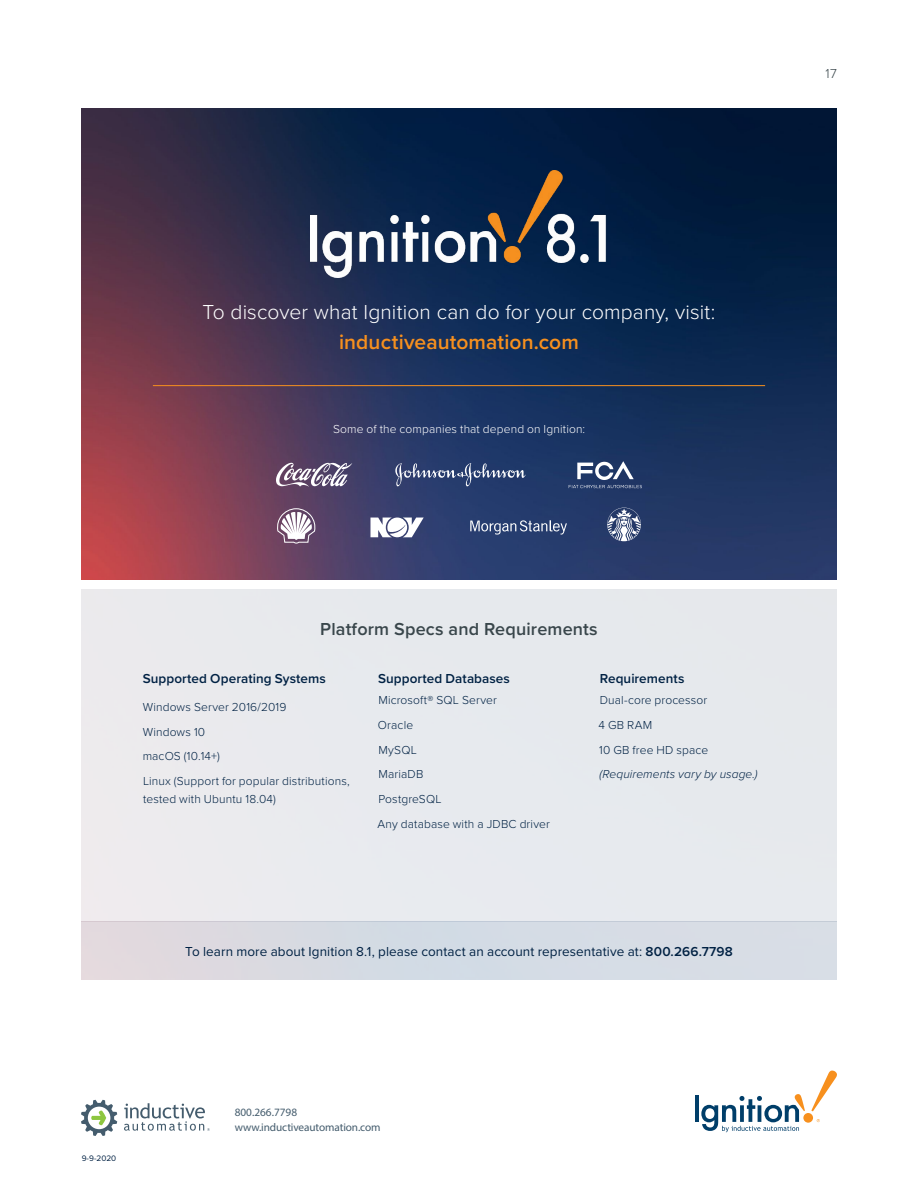
<style>
.page{position:relative;width:918px;height:1188px;background:#fff}
.page>*{position:absolute;margin:0;border:0;box-sizing:border-box;transform-origin:0 0}
.t1{font:300 21px "Proxima Nova";letter-spacing:.005em;color:#fff}
.t2{font:600 21px "Proxima Nova";letter-spacing:.01em;color:#f7901e}
.t3{font:600 18px "Proxima Nova";letter-spacing:.01em;color:#39464b}
.t4{font:13.5px "Proxima Nova";letter-spacing:.005em;color:#002143}
.t5{font:600 13.5px "Proxima Nova";letter-spacing:.005em;color:#002143}
.t6{font:300 13.5px "Proxima Nova";color:#39464b}
.t7{font:300 12px/24.8px "Proxima Nova";letter-spacing:.01em;color:#002143}
.t8{font:300 12px "Proxima Nova";letter-spacing:.01em;color:#fff}
.t9{font:italic 300 12px "Proxima Nova";letter-spacing:.005em;color:#002143}
.t10{font:11.25px/14.9px "Myriad Pro";letter-spacing:-.01em;color:#445c6d}
.t11{font:8.25px "Proxima Nova";color:#002143}
.s1{font-weight:600}
</style>
<div class="page">
<hr style="left:695px;top:1096px;width:3px;height:26px;background:#003e69">
<svg style="left:811px;top:1071px;width:26px;height:40px"></svg>
<svg style="left:701px;top:1094px;width:104px;height:38px"></svg>
<div style="left:803px;top:1113px;width:10px;height:10px;background:#f7901e;border-radius:50%"></div>
<svg style="left:124px;top:1103px;width:86px;height:28px"></svg>
<svg style="left:81px;top:1100px;width:36px;height:36px"></svg>
<div style="left:81px;top:922px;width:756px;height:58px;background:#d7dbe5"></div>
<div style="left:81px;top:590px;width:756px;height:332px;background:#e7eaed"></div>
<img style="left:81px;top:108px;width:756px;height:472px">
<hr style="left:153px;top:385px;width:612px;height:1px;background:#f7901e">
<img style="left:311px;top:170px;width:296px;height:107px">
<svg style="left:276px;top:463px;width:76px;height:24px"></svg>
<svg style="left:395px;top:463px;width:131px;height:23px;background:#485983"></svg>
<svg style="left:569px;top:461px;width:73px;height:27px"></svg>
<svg style="left:470px;top:520px;width:97px;height:15px"></svg>
<svg style="left:370px;top:518px;width:54px;height:19px"></svg>
<svg style="left:607px;top:508px;width:34px;height:33px"></svg>
<svg style="left:277px;top:508px;width:39px;height:36px"></svg>
<p class="t6" style="left:825px;top:64px;width:13px">17</p>
<h1 class="t1" style="left:202px;top:297px;width:515px">To discover what Ignition can do for your company, visit:</h1>
<h1 class="t2" style="left:339px;top:326px;width:241px">inductiveautomation.com</h1>
<p class="t8" style="left:333px;top:420px;width:253px">Some of the companies that depend on Ignition:</p>
<h2 class="t3" style="left:320px;top:616px;width:279px">Platform Specs and Requirements</h2>
<p class="t5" style="left:143px;top:668px;width:185px">Supported Operating Systems</p>
<p class="t7" style="left:143px;top:694px;width:209px">Windows Server 2016/2019<br>Windows 10<br>macOS (10.14+)<br>Linux (Support for popular distributions,</p>
<p class="t7" style="left:143px;top:786px;width:134px">tested with Ubuntu 18.04)</p>
<p class="t5" style="left:378px;top:668px;width:133px">Supported Databases</p>
<p class="t7" style="left:378px;top:687px;width:174px">Microsoft® SQL Server<br>Oracle<br>MySQL<br>MariaDB<br>PostgreSQL<br>Any database with a JDBC driver</p>
<p class="t5" style="left:600px;top:668px;width:86px">Requirements</p>
<p class="t7" style="left:599px;top:687px;width:111px">Dual-core processor<br>4 GB RAM<br>10 GB free HD space</p>
<p class="t9" style="left:600px;top:766px;width:160px">(Requirements vary by usage.)</p>
<p class="t4" style="left:185px;top:941px;width:549px">To learn more about Ignition 8.1, please contact an account representative at: <span class="s1">800.266.7798</span></p>
<p class="t11" style="left:82px;top:1152px;width:36px">9-9-2020</p>
<p class="t10" style="left:235px;top:1105px;width:147px">800.266.7798 www.inductiveautomation.com</p>
</div>
